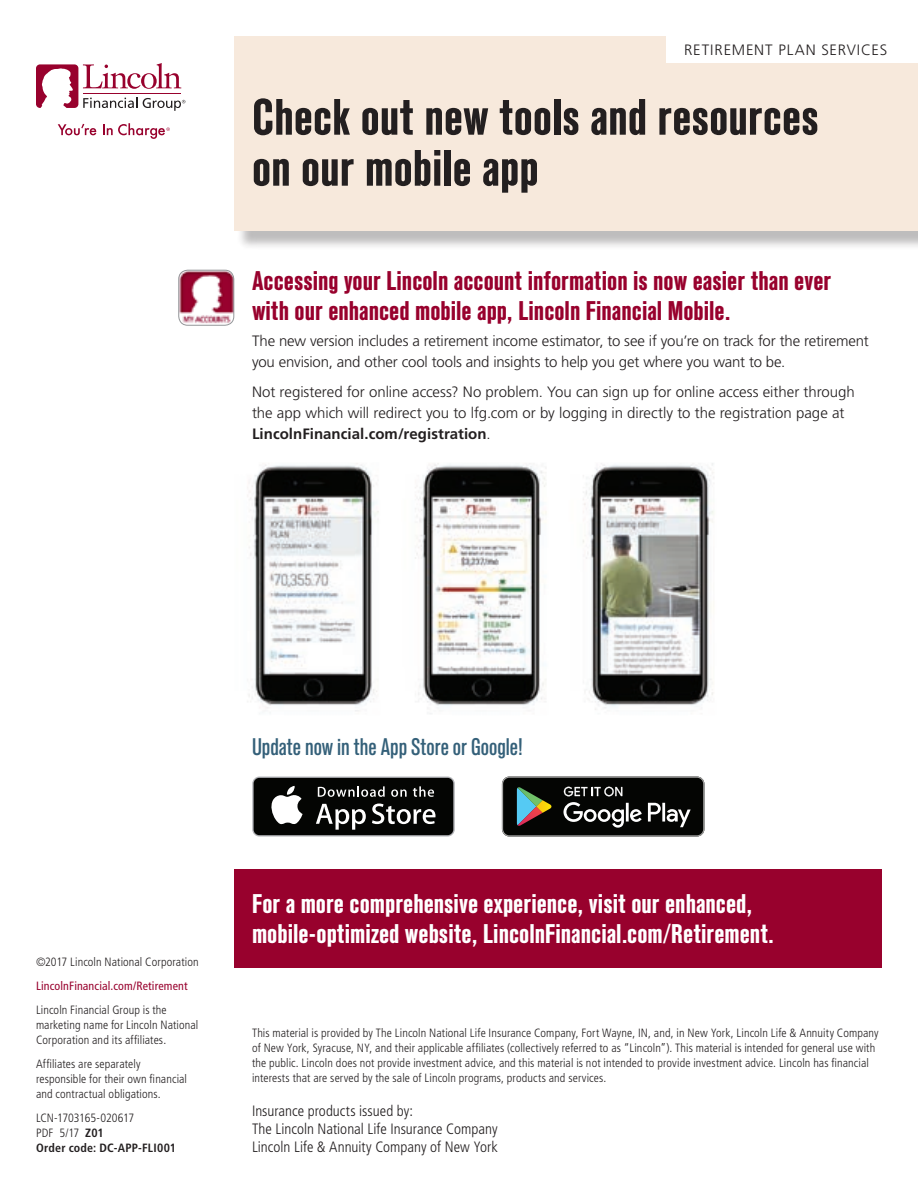
<style>
.page{position:relative;width:918px;height:1188px;background:#fff}
.page>*{position:absolute;margin:0;border:0;box-sizing:border-box;transform-origin:0 0}
.t1{font:700 condensed 51px/51px "Standard CT";color:#231f20}
.t2{font:700 condensed 27px/30px "Standard CT";color:#98012d}
.t3{font:700 condensed 27px/30px "Standard CT";color:#fff}
.t4{font:500 condensed 24px "Standard CT";color:#346079}
.t5{font:300 15px/21px "Frutiger LT Std";letter-spacing:-.005em;color:#231f20}
.t6{font:300 condensed 15px/18px "Frutiger LT Std";color:#231f20}
.t7{font:300 15px "Frutiger LT Std";letter-spacing:.06em;color:#231f20}
.t8{font:300 condensed 12px/15px "Frutiger LT Std";letter-spacing:.01em;color:#231f20}
.t9{font:700 condensed 12px/15px "Frutiger LT Std";letter-spacing:.015em;color:#231f20}
.t10{font:condensed 12px "Frutiger LT Std";letter-spacing:.01em;color:#98012d}
.s1{font-weight:700}
.s2{font-weight:300}
</style>
<div class="page">
<svg style="left:58px;top:124px;width:38px;height:11px"></svg>
<svg style="left:36px;top:63px;width:149px;height:48px"></svg>
<svg style="left:103px;top:123px;width:67px;height:16px"></svg>
<div style="left:236px;top:38px;width:682px;height:212px;background:#231f20;opacity:.3"></div>
<div style="left:234px;top:36px;width:684px;height:195px;background:#f7e9dc"></div>
<div style="left:666px;top:36px;width:252px;height:27px;background:#fff"></div>
<div style="left:234px;top:869px;width:648px;height:99px;background:#98012d"></div>
<img style="left:179px;top:270px;width:55px;height:55px">
<div style="left:179px;top:270px;width:55px;height:55px;border:1px solid #939598;border-radius:9px"></div>
<svg style="left:252px;top:777px;width:203px;height:60px"></svg>
<div style="left:254px;top:778px;width:199px;height:57px;background:#040503;border-radius:6px"></div>
<svg style="left:271px;top:786px;width:32px;height:38px"></svg>
<svg style="left:316px;top:804px;width:50px;height:26px"></svg>
<svg style="left:372px;top:804px;width:64px;height:20px"></svg>
<svg style="left:318px;top:786px;width:67px;height:11px"></svg>
<svg style="left:391px;top:789px;width:16px;height:8px"></svg>
<svg style="left:413px;top:786px;width:21px;height:11px"></svg>
<svg style="left:507px;top:776px;width:198px;height:55px"></svg>
<svg style="left:502px;top:777px;width:202px;height:60px;background:#2b2e2b"></svg>
<img style="left:247px;top:463px;width:467px;height:251px">
<p class="t7" style="left:684px;top:41px;width:205px">RETIREMENT PLAN SERVICES</p>
<h1 class="t1" style="left:252px;top:93px;width:568px">Check out new tools and resources on our mobile app</h1>
<h2 class="t2" style="left:252px;top:267px;width:581px">Accessing your Lincoln account information is now easier than ever with our enhanced mobile app, Lincoln Financial Mobile.</h2>
<p class="t5" style="left:252px;top:330px;width:618px">The new version includes a retirement income estimator, to see if you’re on track for the retirement you envision, and other cool tools and insights to help you get where you want to be.</p>
<p class="t5" style="left:252px;top:381px;width:604px">Not registered for online access? No problem. You can sign up for online access either through the app which will redirect you to lfg.com or by logging in directly to the registration page at<br><span class="s1">LincolnFinancial.com/registration</span>.</p>
<h3 class="t4" style="left:252px;top:732px;width:272px">Update now in the App Store or Google!</h3>
<p class="t8" style="left:36px;top:955px;width:164px">©2017 Lincoln National Corporation</p>
<p class="t10" style="left:36px;top:979px;width:153px">LincolnFinancial.com/Retirement</p>
<p class="t8" style="left:36px;top:1003px;width:164px">Lincoln Financial Group is the marketing name for Lincoln National<br>Corporation and its affiliates.</p>
<p class="t8" style="left:36px;top:1057px;width:153px">Affiliates are separately responsible for their own financial and contractual obligations.</p>
<p class="t9" style="left:36px;top:1110px;width:142px"><span class="s2">LCN-1703165-020617<br>PDF 5/17</span> Z01<br>Order code: DC-APP-FLI001</p>
<h2 class="t3" style="left:252px;top:890px;width:524px">For a more comprehensive experience, visit our enhanced, mobile-optimized website, LincolnFinancial.com/Retirement.</h2>
<p class="t8" style="left:252px;top:1025px;width:628px">This material is provided by The Lincoln National Life Insurance Company, Fort Wayne, IN, and, in New York, Lincoln Life &amp; Annuity Company of New York, Syracuse, NY, and their applicable affiliates (collectively referred to as “Lincoln”). This material is intended for general use with the public. Lincoln does not provide investment advice, and this material is not intended to provide investment advice. Lincoln has financial interests that are served by the sale of Lincoln programs, products and services.</p>
<p class="t6" style="left:252px;top:1102px;width:247px">Insurance products issued by:<br>The Lincoln National Life Insurance Company<br>Lincoln Life &amp; Annuity Company of New York</p>
</div>
